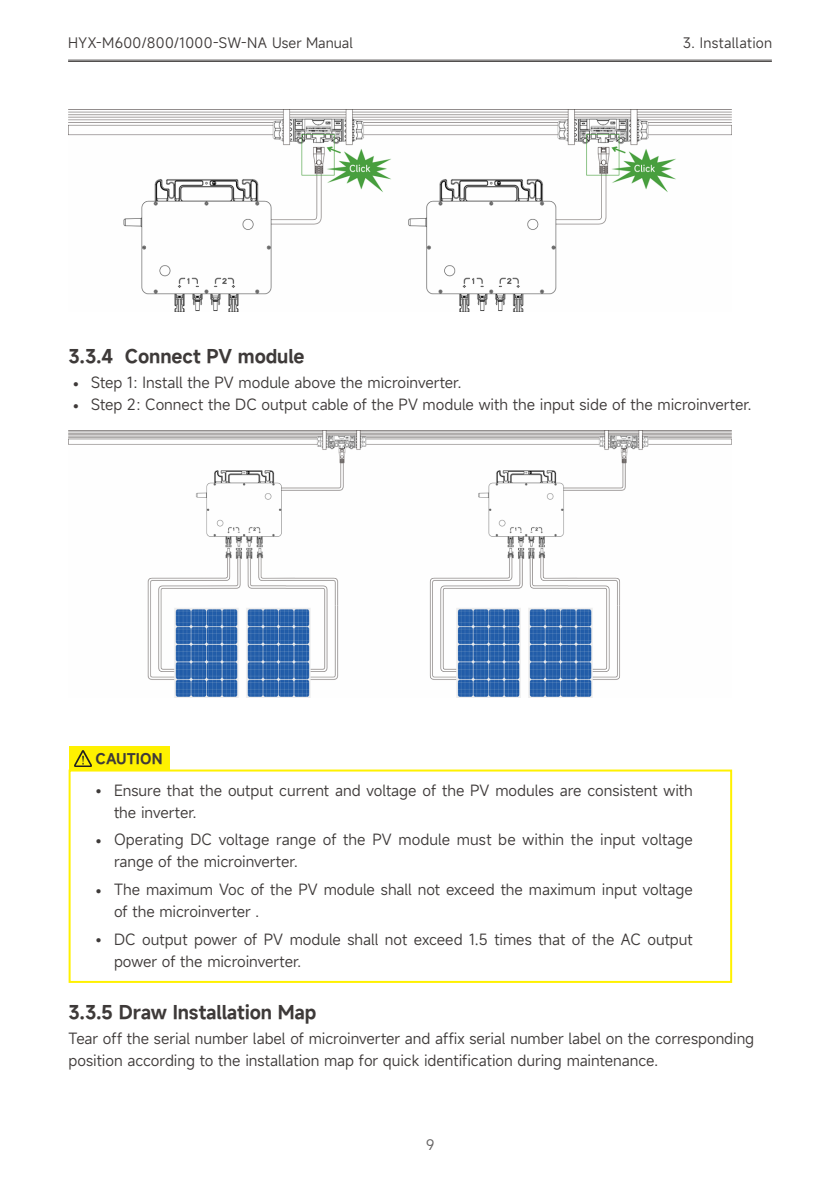
<style>
.page{position:relative;width:840px;height:1191px;background:#fff}
.page>*{position:absolute;margin:0;border:0;box-sizing:border-box;transform-origin:0 0}
.t1{font:600 18px "Mi Sans";letter-spacing:-.01em;color:#3e3a39}
.t2{font:15px/22px "Mi Sans";color:#3e3a39}
.t3{font:14px "Mi Sans";letter-spacing:.02em;color:#3e3a39}
.t4{font:600 14px "Mi Sans";color:#3e3a39}
.t5{font:14px "Mi Sans";color:#626060}
</style>
<div class="page">
<hr style="left:68px;top:60px;width:703px;height:1px;background:#4c4948">
<hr style="left:68px;top:61px;width:703px;height:1px;background:#4c4948">
<img style="left:69px;top:110px;width:661px;height:201px">
<img style="left:69px;top:431px;width:662px;height:266px">
<svg style="left:68px;top:768px;width:664px;height:215px"></svg>
<div style="left:69px;top:746px;width:100px;height:25px;background:#fff100"></div>
<img style="left:75px;top:750px;width:17px;height:16px">
<p class="t3" style="left:68px;top:34px;width:286px">HYX-M600/800/1000-SW-NA User Manual</p>
<p class="t3" style="left:682px;top:34px;width:91px">3. Installation</p>
<p class="t1" style="left:69px;top:344px;width:237px">3.3.4 Connect PV module</p>
<p class="t2" style="left:69px;top:371px;width:394px">• Step 1：Install the PV module above the microinverter.</p>
<p class="t2" style="left:69px;top:393px;width:684px">• Step 2：Connect the DC output cable of the PV module with the input side of the microinverter.</p>
<p class="t4" style="left:96px;top:749px;width:68px">CAUTION</p>
<p class="t2" style="left:114px;top:779px;width:580px;text-indent:-23px">• Ensure that the output current and voltage of the PV modules are consistent with the inverter.</p>
<p class="t2" style="left:114px;top:828px;width:580px;text-indent:-23px">• Operating DC voltage range of the PV module must be within the input voltage range of the microinverter.</p>
<p class="t2" style="left:114px;top:878px;width:580px;text-indent:-23px">• The maximum Voc of the PV module shall not exceed the maximum input voltage of the microinverter .</p>
<p class="t2" style="left:114px;top:928px;width:580px;text-indent:-23px">• DC output power of PV module shall not exceed 1.5 times that of the AC output power of the microinverter.</p>
<p class="t1" style="left:69px;top:1000px;width:249px">3.3.5 Draw Installation Map</p>
<p class="t2" style="left:69px;top:1027px;width:686px">Tear off the serial number label of microinverter and affix serial number label on the corresponding position according to the installation map for quick identification during maintenance.</p>
<p class="t5" style="left:426px;top:1135px;width:10px">9</p>
</div>
